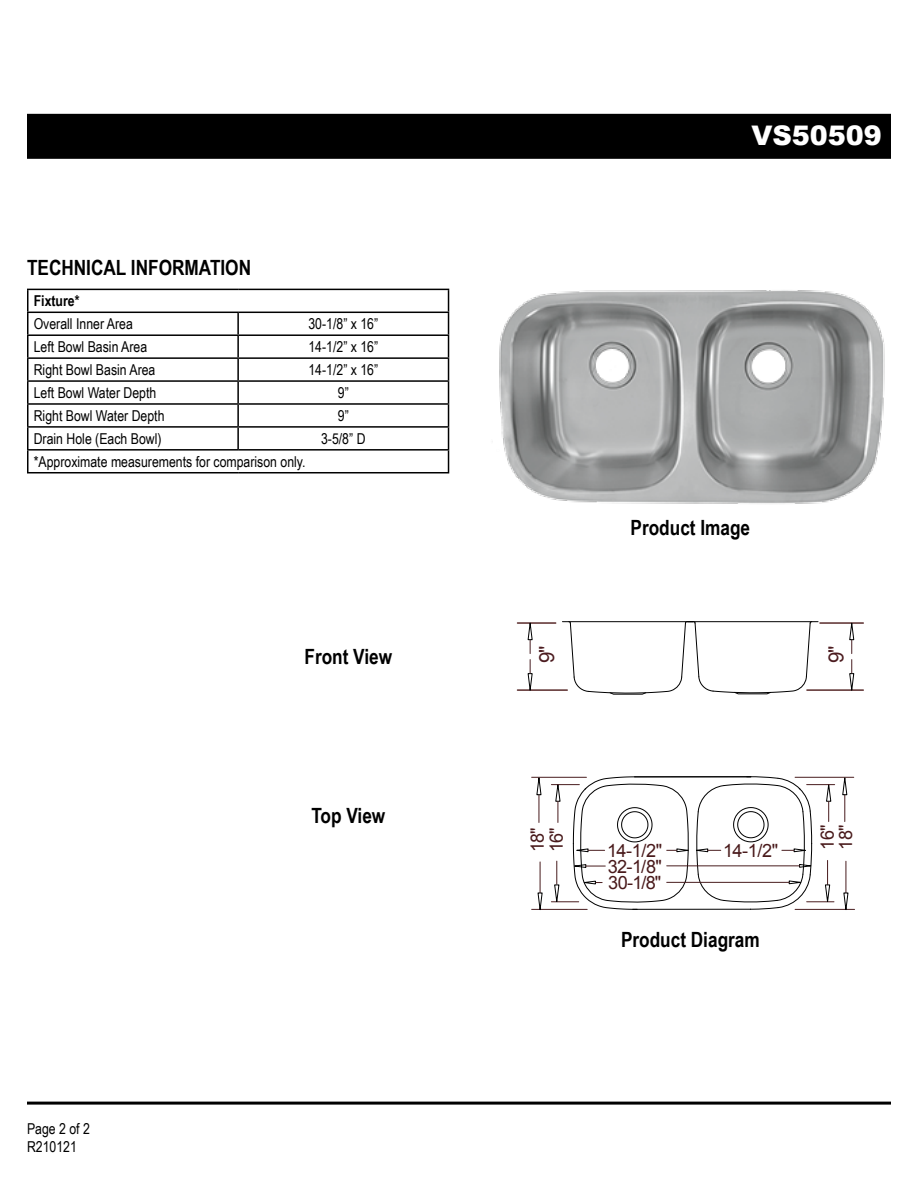
<style>
.page{position:relative;width:918px;height:1188px;background:#fff}
.page>*{position:absolute;margin:0;border:0;box-sizing:border-box;transform-origin:0 0}
.t1{font:900 27px "Arial";color:#fff}
.t2{font:700 21px "Arial Narrow";color:#000}
.t3{font:20.85px "Arial";color:#4c1c20}
.t4{font:18.45px/18.9px "Arial";letter-spacing:-.03em;color:#491a1b}
.t5{font:18.3px "Arial";letter-spacing:-.04em;color:#491a1b}
.t6{font:15px/18px "Arial Narrow";color:#000}
.t7{font:700 15px "Arial Narrow";color:#000}
</style>
<div class="page">
<div style="left:27px;top:114px;width:864px;height:45px;background:#000"></div>
<hr style="left:27px;top:1102px;width:864px;height:3px;background:#000">
<img style="left:499px;top:290px;width:386px;height:214px">
<hr style="left:635px;top:776px;width:116px;height:1px;background:#000">
<hr style="left:633px;top:909px;width:118px;height:1px;background:#000">
<hr style="left:667px;top:865px;width:132px;height:1px;background:#481c1e">
<hr style="left:532px;top:777px;width:54px;height:1px;background:#481c1e">
<hr style="left:532px;top:909px;width:55px;height:1px;background:#481c1e">
<hr style="left:540px;top:862px;width:1px;height:31px;background:#481c1e">
<svg style="left:536px;top:777px;width:6px;height:45px"></svg>
<svg style="left:537px;top:892px;width:6px;height:18px"></svg>
<hr style="left:795px;top:777px;width:59px;height:1px;background:#481c1e">
<hr style="left:795px;top:909px;width:60px;height:1px;background:#481c1e">
<hr style="left:846px;top:861px;width:1px;height:32px;background:#481c1e">
<svg style="left:842px;top:777px;width:6px;height:45px"></svg>
<svg style="left:843px;top:892px;width:6px;height:18px"></svg>
<svg style="left:696px;top:776px;width:139px;height:134px"></svg>
<hr style="left:667px;top:882px;width:122px;height:1px;background:#481c1e">
<svg style="left:551px;top:776px;width:138px;height:134px"></svg>
<hr style="left:562px;top:621px;width:256px;height:1px;background:#000">
<svg style="left:568px;top:621px;width:245px;height:74px"></svg>
<hr style="left:517px;top:689px;width:50px;height:2px;background:#451111">
<hr style="left:517px;top:622px;width:39px;height:2px;background:#451111">
<svg style="left:527px;top:622px;width:6px;height:32px"></svg>
<svg style="left:527px;top:660px;width:6px;height:31px"></svg>
<hr style="left:807px;top:689px;width:56px;height:2px;background:#451111">
<hr style="left:820px;top:622px;width:43px;height:2px;background:#451111">
<svg style="left:849px;top:622px;width:6px;height:32px"></svg>
<svg style="left:849px;top:660px;width:6px;height:31px"></svg>
<hr style="left:27px;top:289px;width:211px;height:1px;background:#000">
<hr style="left:27px;top:290px;width:2px;height:22px;background:#000">
<hr style="left:238px;top:289px;width:211px;height:1px;background:#000">
<hr style="left:27px;top:312px;width:211px;height:1px;background:#000">
<hr style="left:27px;top:313px;width:2px;height:21px;background:#000">
<hr style="left:238px;top:312px;width:211px;height:1px;background:#000">
<hr style="left:237px;top:313px;width:2px;height:21px;background:#000">
<hr style="left:27px;top:334px;width:211px;height:2px;background:#000">
<hr style="left:27px;top:336px;width:2px;height:21px;background:#000">
<hr style="left:238px;top:334px;width:211px;height:2px;background:#000">
<hr style="left:237px;top:336px;width:2px;height:21px;background:#000">
<hr style="left:27px;top:357px;width:211px;height:2px;background:#000">
<hr style="left:27px;top:359px;width:2px;height:21px;background:#000">
<hr style="left:238px;top:357px;width:211px;height:2px;background:#000">
<hr style="left:237px;top:359px;width:2px;height:21px;background:#000">
<hr style="left:27px;top:380px;width:211px;height:2px;background:#000">
<hr style="left:27px;top:382px;width:2px;height:21px;background:#000">
<hr style="left:238px;top:380px;width:211px;height:2px;background:#000">
<hr style="left:237px;top:382px;width:2px;height:21px;background:#000">
<hr style="left:27px;top:403px;width:211px;height:2px;background:#000">
<hr style="left:27px;top:405px;width:2px;height:21px;background:#000">
<hr style="left:238px;top:403px;width:211px;height:2px;background:#000">
<hr style="left:237px;top:405px;width:2px;height:21px;background:#000">
<hr style="left:27px;top:426px;width:211px;height:2px;background:#000">
<hr style="left:27px;top:428px;width:2px;height:21px;background:#000">
<hr style="left:238px;top:426px;width:211px;height:2px;background:#000">
<hr style="left:237px;top:428px;width:2px;height:21px;background:#000">
<hr style="left:27px;top:449px;width:211px;height:2px;background:#000">
<hr style="left:27px;top:451px;width:2px;height:21px;background:#000">
<hr style="left:238px;top:449px;width:211px;height:2px;background:#000">
<svg style="left:448px;top:290px;width:1px;height:182px"></svg>
<hr style="left:27px;top:472px;width:211px;height:1px;background:#000">
<hr style="left:238px;top:472px;width:211px;height:1px;background:#000">
<h2 class="t2" style="left:27px;top:260px;width:226px">TECHNICAL INFORMATION</h2>
<p class="t7" style="left:34px;top:295px;width:47px">Fixture*</p>
<p class="t6" style="left:34px;top:314px;width:101px">Overall Inner Area</p>
<p class="t6" style="left:308px;top:314px;width:71px">30-1/8” x 16”</p>
<p class="t6" style="left:34px;top:337px;width:115px">Left Bowl Basin Area</p>
<p class="t6" style="left:308px;top:337px;width:71px">14-1/2” x 16”</p>
<p class="t6" style="left:34px;top:360px;width:123px">Right Bowl Basin Area</p>
<p class="t6" style="left:308px;top:360px;width:71px">14-1/2” x 16”</p>
<p class="t6" style="left:34px;top:383px;width:124px">Left Bowl Water Depth</p>
<p class="t6" style="left:338px;top:383px;width:12px">9”</p>
<p class="t6" style="left:34px;top:406px;width:132px">Right Bowl Water Depth</p>
<p class="t6" style="left:338px;top:406px;width:12px">9”</p>
<p class="t6" style="left:34px;top:429px;width:129px">Drain Hole (Each Bowl)</p>
<p class="t6" style="left:321px;top:429px;width:46px">3-5/8” D</p>
<p class="t6" style="left:34px;top:452px;width:273px">*Approximate measurements for comparison only.</p>
<h2 class="t2" style="left:304px;top:649px;width:89px">Front View</h2>
<p class="t6" style="left:27px;top:1119px;width:64px">Page 2 of 2<br>R210121</p>
<h2 class="t2" style="left:311px;top:808px;width:76px">Top View</h2>
<h1 class="t1" style="left:751px;top:120px;width:132px">VS50509</h1>
<h2 class="t2" style="left:631px;top:519px;width:121px">Product Image</h2>
<h3 class="t3" style="left:535px;top:663px;width:19px;rotate:-90deg">9"</h3>
<h3 class="t3" style="left:824px;top:663px;width:19px;rotate:-90deg">9"</h3>
<p class="t4" style="left:528px;top:852px;width:26px;rotate:-90deg">18"<br>16"</p>
<p class="t5" style="left:607px;top:840px;width:57px">14-1/2"</p>
<p class="t5" style="left:723px;top:840px;width:57px">14-1/2"</p>
<p class="t5" style="left:608px;top:872px;width:55px">30-1/8"</p>
<p class="t5" style="left:608px;top:856px;width:56px">32-1/8"</p>
<h2 class="t2" style="left:621px;top:932px;width:140px">Product Diagram</h2>
<p class="t4" style="left:818px;top:850px;width:26px;line-height:18.3px;rotate:-90deg">16"<br>18"</p>
</div>
